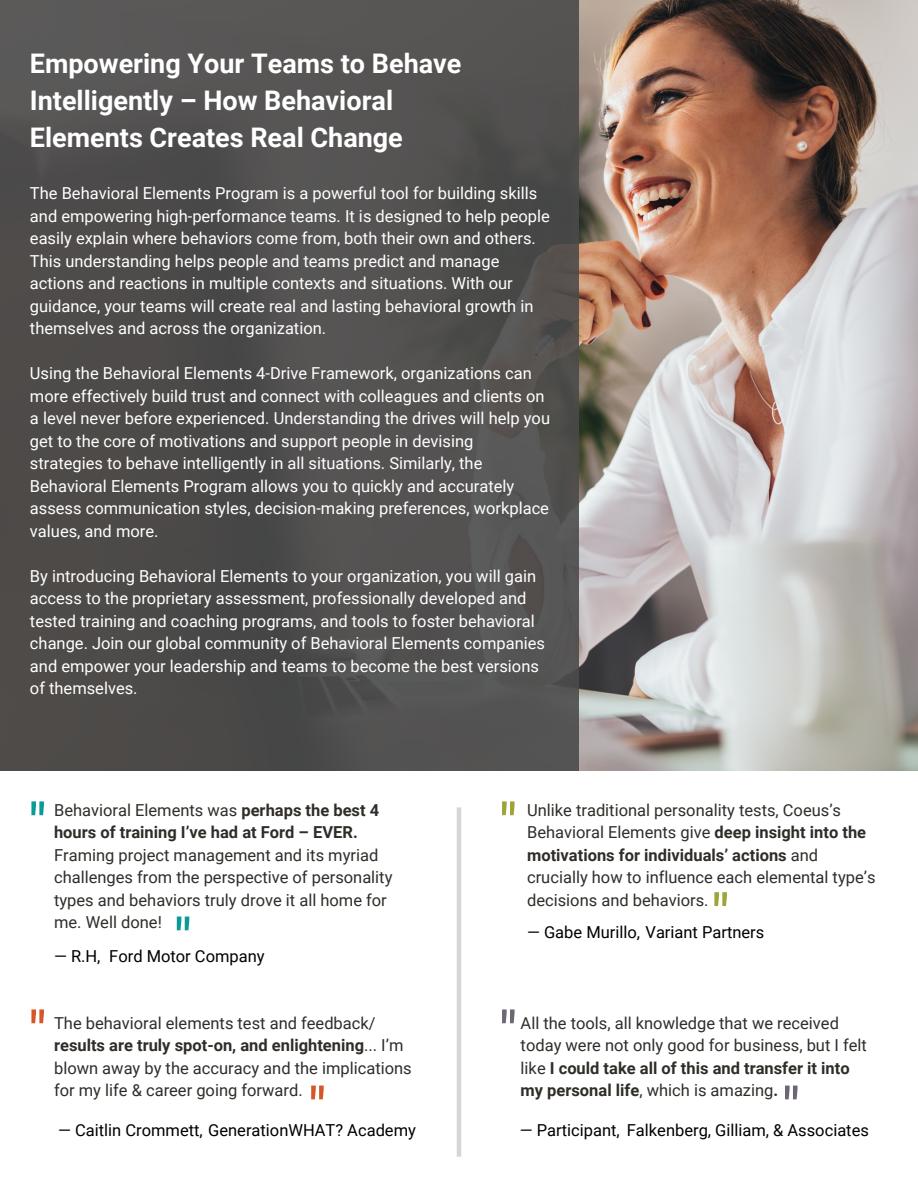
<style>
.page{position:relative;width:918px;height:1188px;background:#fff}
.page>*{position:absolute;margin:0;border:0;box-sizing:border-box;transform-origin:0 0}
.t1{font:500 54px "Roboto";color:#0c9a97}
.t2{font:500 54px "Roboto";color:#d55627}
.t3{font:500 54px "Roboto";color:#9da438}
.t4{font:500 54px "Roboto";color:#6d6775}
.t5{font:700 27px/37.2px "Roboto";color:#fff}
.t6{font:16.5px/22.5px "Roboto";color:#fff}
.t7{font:16.5px/22.5px "Roboto";color:#302d29}
.t8{font:16.5px "Roboto";color:#000}
.t9{font:700 16.5px "Roboto";color:#302d29}
.s1{font-weight:700}
.s2{font-weight:400}
</style>
<div class="page">
<img style="left:578px;top:0;width:340px;height:771px">
<div style="left:0;top:0;width:578px;height:771px;background:#4b4b4b"></div>
<hr style="left:457px;top:807px;width:4px;height:350px;background:#d8d5d4">
<p class="t5" style="left:30px;top:45px;width:433px">Empowering Your Teams to Behave<br>Intelligently – How Behavioral<br>Elements Creates Real Change</p>
<h1 class="t6" style="left:30px;top:182px;width:522px">The Behavioral Elements Program is a powerful tool for building skills and empowering high-performance teams. It is designed to help people easily explain where behaviors come from, both their own and others.<br>This understanding helps people and teams predict and manage actions and reactions in multiple contexts and situations. With our guidance, your teams will create real and lasting behavioral growth in themselves and across the organization.</h1>
<p class="t6" style="left:30px;top:362px;width:522px">Using the Behavioral Elements 4-Drive Framework, organizations can more effectively build trust and connect with colleagues and clients on a level never before experienced. Understanding the drives will help you get to the core of motivations and support people in devising strategies to behave intelligently in all situations. Similarly, the Behavioral Elements Program allows you to quickly and accurately assess communication styles, decision-making preferences, workplace values, and more.</p>
<p class="t6" style="left:30px;top:565px;width:517px">By introducing Behavioral Elements to your organization, you will gain access to the proprietary assessment, professionally developed and tested training and coaching programs, and tools to foster behavioral change. Join our global community of Behavioral Elements companies and empower your leadership and teams to become the best versions of themselves.</p>
<p class="t1" style="left:29px;top:792px;width:19px">"</p>
<p class="t7" style="left:54px;top:799px;width:340px">Behavioral Elements was <span class="s1">perhaps the best 4 hours of training I’ve had at Ford – EVER.<br></span>Framing project management and its myriad challenges from the perspective of personality types and behaviors truly drove it all home for</p>
<p class="t7" style="left:54px;top:911px;width:109px">me. Well done!</p>
<p class="t8" style="left:54px;top:946px;width:48px">— R.H,</p>
<p class="t8" style="left:109px;top:946px;width:157px">Ford Motor Company</p>
<p class="t1" style="left:174px;top:907px;width:19px">"</p>
<p class="t2" style="left:29px;top:1000px;width:19px">"</p>
<p class="t7" style="left:54px;top:1012px;width:323px">The behavioral elements test and feedback/</p>
<p class="t7" style="left:54px;top:1034px;width:359px"><span class="s1">results are truly spot-on, and enlightening</span>... I’m blown away by the accuracy and the implications for my life &amp; career going forward.</p>
<p class="t8" style="left:58px;top:1121px;width:359px">— Caitlin Crommett, GenerationWHAT? Academy</p>
<h2 class="t2" style="left:309px;top:1076px;width:19px">"</h2>
<p class="t3" style="left:499px;top:792px;width:19px">"</p>
<p class="t7" style="left:527px;top:799px;width:350px">Unlike traditional personality tests, Coeus’s Behavioral Elements give <span class="s1">deep insight into the motivations for individuals’ actions</span> and crucially how to influence each elemental type’s</p>
<p class="t7" style="left:527px;top:889px;width:183px">decisions and behaviors.</p>
<p class="t8" style="left:527px;top:923px;width:239px">— Gabe Murillo, Variant Partners</p>
<p class="t3" style="left:712px;top:883px;width:19px">"</p>
<p class="t4" style="left:499px;top:1000px;width:19px">"</p>
<p class="t7" style="left:521px;top:1012px;width:320px">All the tools, all knowledge that we received</p>
<p class="t7" style="left:521px;top:1034px;width:348px">today were not only good for business, but I felt</p>
<p class="t9" style="left:521px;top:1059px;width:331px"><span class="s2">like</span> I could take all of this and transfer it into</p>
<p class="t9" style="left:521px;top:1081px;width:259px">my personal life<span class="s2">, which is amazing</span>.</p>
<p class="t8" style="left:520px;top:1121px;width:351px">— Participant, Falkenberg, Gilliam, &amp; Associates</p>
<p class="t4" style="left:782px;top:1076px;width:19px">"</p>
</div>
